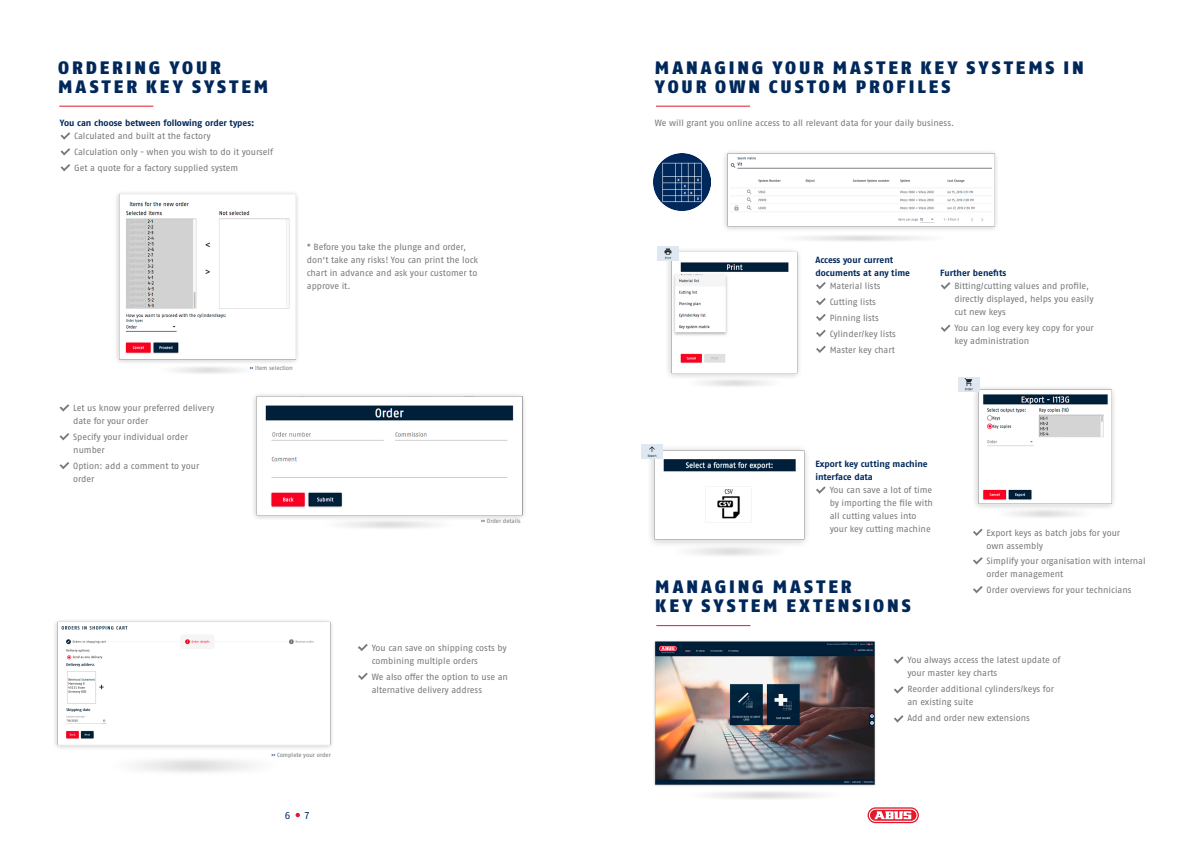
<style>
.page{position:relative;width:1191px;height:842px;background:#fff}
.page>*{position:absolute;margin:0;border:0;box-sizing:border-box;transform-origin:0 0}
.H4_-_Headline{font:900 18px "ABUS Fago Pro";letter-spacing:.165em;color:#00285b}
.t1{font:10px "ABUS Fago Pro";color:#00285b}
.t2{font:9px/13px "ABUS Fago Pro";letter-spacing:-.005em;color:#76787b}
.t3{font:700 9px "ABUS Fago Pro";letter-spacing:-.005em;color:#00285b}
.t4{font:6px "ABUS Fago Pro";letter-spacing:-.005em;color:#76787b}
.s1{color:#00285b}
</style>
<div class="page">
<img style="left:724px;top:152px;width:273px;height:89px">
<img style="left:657px;top:246px;width:143px;height:141px">
<img style="left:641px;top:444px;width:166px;height:112px">
<img style="left:963px;top:377px;width:151px;height:141px">
<img style="left:654px;top:641px;width:222px;height:158px">
<img style="left:116px;top:192px;width:182px;height:182px">
<img style="left:253px;top:394px;width:272px;height:135px">
<img style="left:55px;top:620px;width:312px;height:198px">
<img style="left:653px;top:154px;width:57px;height:56px">
<img style="left:642px;top:444px;width:20px;height:14px">
<img style="left:658px;top:246px;width:20px;height:15px">
<img style="left:958px;top:378px;width:21px;height:14px">
<svg style="left:816px;top:282px;width:9px;height:7px"></svg>
<svg style="left:816px;top:298px;width:9px;height:7px"></svg>
<svg style="left:816px;top:314px;width:9px;height:7px"></svg>
<svg style="left:816px;top:330px;width:9px;height:7px"></svg>
<svg style="left:816px;top:346px;width:9px;height:7px"></svg>
<svg style="left:941px;top:282px;width:9px;height:7px"></svg>
<svg style="left:941px;top:325px;width:9px;height:7px"></svg>
<hr style="left:656px;top:106px;width:94px;height:1px;background:#e2192b">
<svg style="left:816px;top:486px;width:9px;height:8px"></svg>
<hr style="left:656px;top:625px;width:94px;height:1px;background:#e2192b">
<svg style="left:894px;top:656px;width:9px;height:8px"></svg>
<svg style="left:894px;top:686px;width:9px;height:7px"></svg>
<svg style="left:894px;top:715px;width:9px;height:7px"></svg>
<svg style="left:973px;top:529px;width:9px;height:7px"></svg>
<svg style="left:973px;top:557px;width:9px;height:7px"></svg>
<svg style="left:973px;top:586px;width:9px;height:7px"></svg>
<hr style="left:59px;top:106px;width:94px;height:1px;background:#e2192b">
<svg style="left:60px;top:404px;width:9px;height:7px"></svg>
<svg style="left:358px;top:644px;width:10px;height:7px"></svg>
<svg style="left:60px;top:462px;width:9px;height:7px"></svg>
<svg style="left:61px;top:132px;width:9px;height:8px"></svg>
<svg style="left:61px;top:164px;width:9px;height:7px"></svg>
<svg style="left:61px;top:148px;width:9px;height:7px"></svg>
<svg style="left:60px;top:433px;width:9px;height:7px"></svg>
<svg style="left:358px;top:673px;width:10px;height:7px"></svg>
<svg style="left:295px;top:813px;width:5px;height:4px"></svg>
<svg style="left:867px;top:807px;width:52px;height:16px"></svg>
<svg style="left:869px;top:809px;width:48px;height:13px"></svg>
<p class="H4_-_Headline" style="left:58px;top:57px;width:164px">ORDERING YOUR</p>
<p class="H4_-_Headline" style="left:58px;top:76px;width:211px">MASTER KEY SYSTEM</p>
<p class="t3" style="left:60px;top:118px;width:196px">You can choose between following order types:</p>
<p class="t2" style="left:74px;top:130px;width:138px">Calculated and built at the factory</p>
<p class="t2" style="left:74px;top:145px;width:200px">Calculation only - when you wish to do it yourself</p>
<p class="t2" style="left:74px;top:161px;width:166px">Get a quote for a factory supplied system</p>
<p class="t2" style="left:307px;top:240px;width:161px">* Before you take the plunge and order,</p>
<p class="t2" style="left:307px;top:253px;width:173px">don‘t take any risks! You can print the lock</p>
<p class="t2" style="left:307px;top:266px;width:172px">chart in advance and ask your customer to</p>
<p class="t2" style="left:307px;top:279px;width:45px">approve it.</p>
<p class="t2" style="left:73px;top:402px;width:143px">Let us know your preferred delivery date for your order</p>
<p class="t2" style="left:73px;top:430px;width:116px">Specify your individual order number</p>
<p class="t2" style="left:73px;top:459px;width:128px">Option: add a comment to your order</p>
<p class="t4" style="left:250px;top:364px;width:45px"><span class="s1">››</span> Item selection</p>
<p class="t4" style="left:481px;top:518px;width:41px"><span class="s1">››</span> Order details</p>
<p class="t2" style="left:372px;top:641px;width:137px;text-indent:-14px">- You can save on shipping costs by combining multiple orders</p>
<p class="t2" style="left:372px;top:670px;width:138px">We also offer the option to use an alternative delivery address</p>
<p class="t4" style="left:271px;top:751px;width:61px"><span class="s1">››</span> Complete your order</p>
<p class="t1" style="left:285px;top:809px;width:7px">6</p>
<p class="t1" style="left:305px;top:809px;width:6px">7</p>
<p class="H4_-_Headline" style="left:655px;top:57px;width:430px">MANAGING YOUR MASTER KEY SYSTEMS IN</p>
<p class="H4_-_Headline" style="left:655px;top:76px;width:297px">YOUR OWN CUSTOM PROFILES</p>
<p class="t2" style="left:655px;top:117px;width:301px">We will grant you online access to all relevant data for your daily business.</p>
<p class="t3" style="left:815px;top:255px;width:79px">Access your current</p>
<p class="t3" style="left:815px;top:268px;width:96px">documents at any time</p>
<p class="t2" style="left:829px;top:280px;width:52px">Material lists</p>
<p class="t2" style="left:829px;top:295px;width:48px">Cutting lists</p>
<p class="t2" style="left:829px;top:311px;width:51px">Pinning lists</p>
<p class="t2" style="left:829px;top:327px;width:68px">Cylinder/key lists</p>
<p class="t2" style="left:829px;top:343px;width:67px">Master key chart</p>
<p class="t3" style="left:940px;top:268px;width:68px">Further benefits</p>
<p class="t2" style="left:954px;top:280px;width:141px">Bitting/cutting values and profile, directly displayed, helps you easily cut new keys</p>
<p class="t2" style="left:954px;top:321px;width:141px">You can log every key copy for your key administration</p>
<p class="t3" style="left:815px;top:458px;width:114px">Export key cutting machine</p>
<p class="t3" style="left:815px;top:471px;width:59px">interface data</p>
<p class="t2" style="left:829px;top:483px;width:105px">You can save a lot of time by importing the file with all cutting values into your key cutting machine</p>
<p class="H4_-_Headline" style="left:655px;top:576px;width:198px">MANAGING MASTER</p>
<p class="H4_-_Headline" style="left:655px;top:595px;width:257px">KEY SYSTEM EXTENSIONS</p>
<p class="t2" style="left:986px;top:526px;width:135px">Export keys as batch jobs for your own assembly</p>
<p class="t2" style="left:986px;top:555px;width:161px">Simplify your organisation with internal order management</p>
<p class="t2" style="left:986px;top:584px;width:147px">Order overviews for your technicians</p>
<p class="t2" style="left:907px;top:654px;width:154px">You always access the latest update of your master key charts</p>
<p class="t2" style="left:907px;top:682px;width:148px">Reorder additional cylinders/keys for an existing suite</p>
<p class="t2" style="left:907px;top:711px;width:124px">Add and order new extensions</p>
</div>
